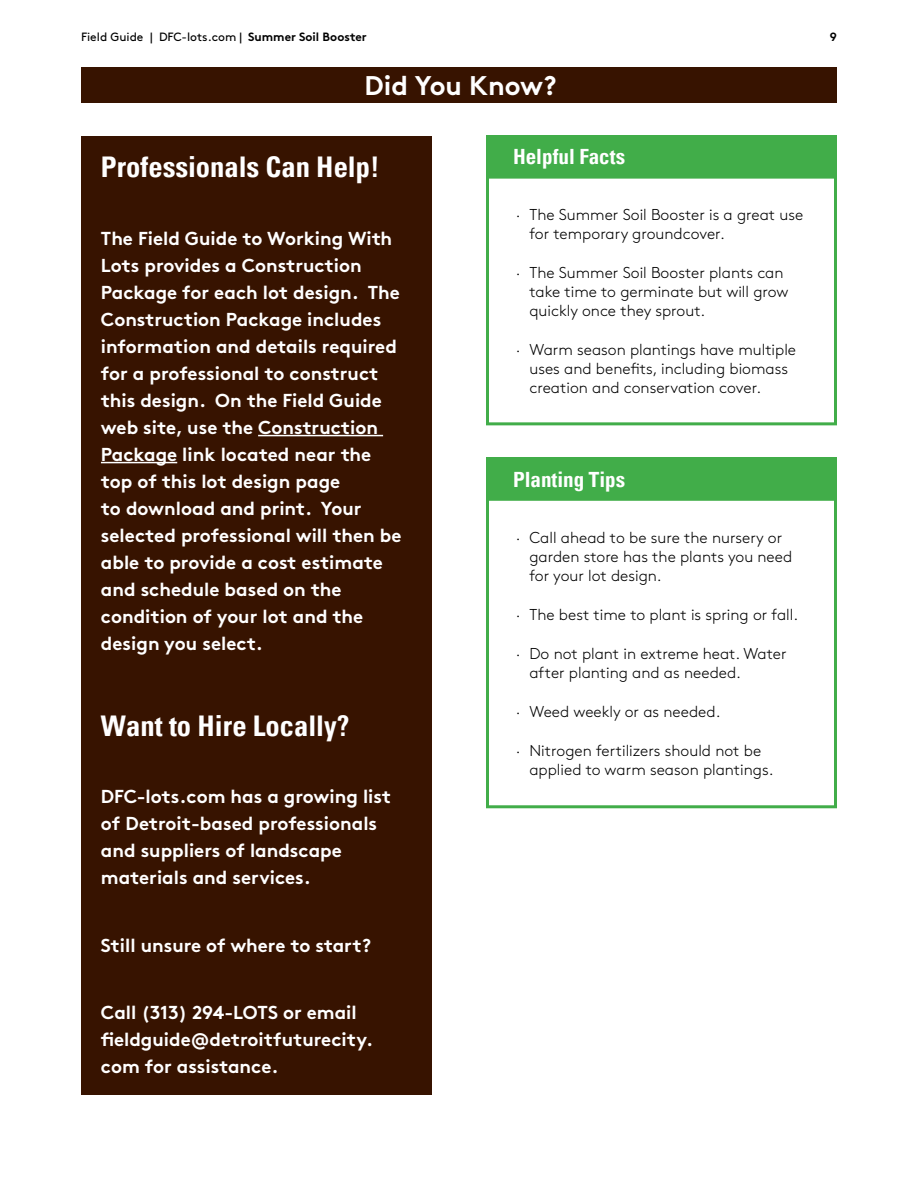
<style>
.page{position:relative;width:918px;height:1188px;background:#fff}
.page>*{position:absolute;margin:0;border:0;box-sizing:border-box;transform-origin:0 0}
.t1{font:700 condensed 28.5px "Univers";color:#fff}
.t2{font:700 27px "Brown Pro";color:#fff}
.t3{font:700 condensed 21px "Univers";color:#fff}
.t4{font:700 18.75px/27px "Brown Pro";color:#fff}
.t5{font:300 15.75px/18.9px "Brown Pro";color:#000}
.t6{font:12px "Brown Pro";color:#000}
.t7{font:700 12px "Brown Pro";color:#000}
.s1{font-weight:700}
</style>
<div class="page">
<div style="left:81px;top:68px;width:756px;height:35px;background:#371300"></div>
<div style="left:486px;top:135px;width:351px;height:42px;background:#41ad49"></div>
<div style="left:486px;top:176px;width:351px;height:249px;border:3px solid #41ad49"></div>
<div style="left:486px;top:458px;width:351px;height:42px;background:#41ad49"></div>
<div style="left:486px;top:498px;width:351px;height:310px;border:3px solid #41ad49"></div>
<div style="left:81px;top:136px;width:350px;height:959px;background:#371300"></div>
<hr style="left:258px;top:435px;width:125px;height:1px;background:#fff">
<hr style="left:101px;top:462px;width:76px;height:1px;background:#fff">
<p class="t6" style="left:81px;top:28px;width:287px">Field Guide | DFC-lots.com | <span class="s1">Summer Soil Booster</span></p>
<p class="t7" style="left:830px;top:27px;width:9px">9</p>
<h2 class="t2" style="left:365px;top:64px;width:194px">Did You Know?</h2>
<h1 class="t1" style="left:101px;top:150px;width:280px">Professionals Can Help!</h1>
<p class="t4" style="left:101px;top:223px;width:302px">The Field Guide to Working With<br>Lots provides a Construction<br>Package for each lot design. The<br>Construction Package includes information and details required for a professional to construct this design. On the Field Guide web site, use the Construction<br>Package link located near the top of this lot design page<br>to download and print. Your selected professional will then be able to provide a cost estimate and schedule based on the condition of your lot and the design you select.</p>
<h1 class="t1" style="left:101px;top:708px;width:250px">Want to Hire Locally?</h1>
<p class="t4" style="left:101px;top:781px;width:292px">DFC-lots.com has a growing list of Detroit-based professionals and suppliers of landscape materials and services.</p>
<p class="t4" style="left:101px;top:930px;width:272px">Still unsure of where to start?</p>
<p class="t4" style="left:101px;top:997px;width:274px">Call (313) 294-LOTS or email fieldguide@detroitfuturecity. com for assistance.</p>
<p class="t3" style="left:513px;top:144px;width:113px">Helpful Facts</p>
<p class="t5" style="left:529px;top:204px;width:275px;text-indent:-13px">· The Summer Soil Booster is a great use for temporary groundcover.</p>
<p class="t5" style="left:529px;top:262px;width:261px;text-indent:-13px">· The Summer Soil Booster plants can take time to germinate but will grow quickly once they sprout.</p>
<p class="t5" style="left:529px;top:339px;width:268px;text-indent:-13px">· Warm season plantings have multiple uses and benefits, including biomass creation and conservation cover.</p>
<p class="t3" style="left:513px;top:466px;width:114px">Planting Tips</p>
<p class="t5" style="left:529px;top:527px;width:264px;text-indent:-13px">· Call ahead to be sure the nursery or garden store has the plants you need for your lot design.</p>
<p class="t5" style="left:516px;top:604px;width:284px">· The best time to plant is spring or fall.</p>
<p class="t5" style="left:529px;top:643px;width:259px;text-indent:-13px">· Do not plant in extreme heat. Water after planting and as needed.</p>
<p class="t5" style="left:516px;top:701px;width:206px">· Weed weekly or as needed.</p>
<p class="t5" style="left:529px;top:740px;width:246px;text-indent:-13px">· Nitrogen fertilizers should not be applied to warm season plantings.</p>
</div>
